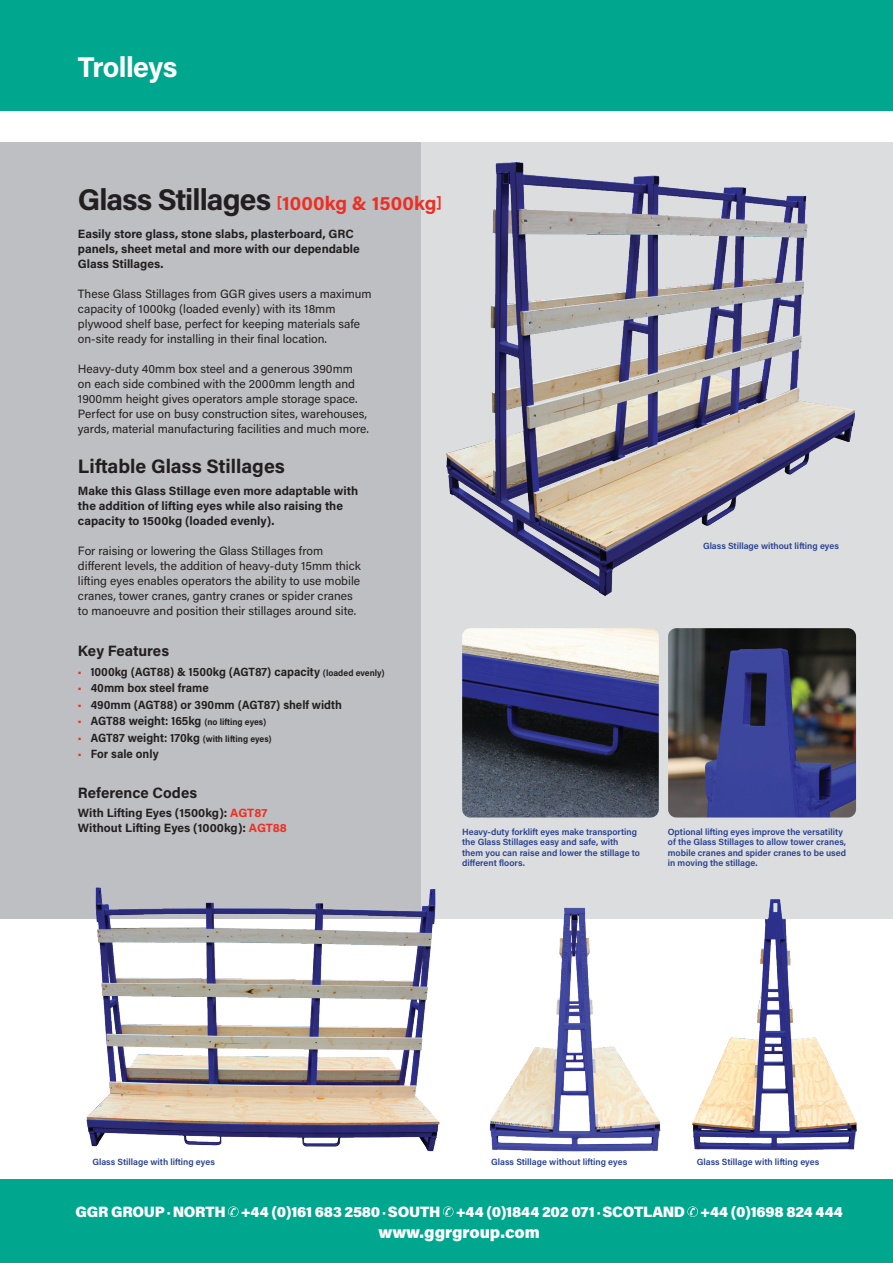
<style>
.page{position:relative;width:893px;height:1263px;background:#fff}
.page>*{position:absolute;margin:0;border:0;box-sizing:border-box;transform-origin:0 0}
.t1{font:700 30px "Acumin Pro";letter-spacing:-.03em;color:#231f20}
.t2{font:700 28.5px "Acumin Pro";letter-spacing:-.02em;color:#fff}
.t3{font:700 19.5px "Acumin Pro";color:#231f20}
.t4{font:900 16.5px "Acumin Pro";letter-spacing:-.005em;color:#fff}
.t5{font:900 15px "Acumin Pro";letter-spacing:-.02em;color:#fff}
.t6{font:700 15px "Acumin Pro";color:#231f20}
.t7{font:12px/15px "Acumin Pro";color:#231f20}
.t8{font:700 12px/15px "Acumin Pro";color:#231f20}
.t9{font:700 12px "Acumin Pro Semi Cond";color:#231f20}
.t10{font:600 9px/10.5px "Acumin Pro";color:#253f8e}
.s1{font-size:15px;color:#ee2e22}
.s2{font-size:19.5px;color:#ee2e22}
.s3{color:#ee2e22}
.s4{font-size:9px}
.s5{font-size:12px}
</style>
<div class="page">
<div style="left:0;top:142px;width:459px;height:776px;background:#bebfc2"></div>
<div style="left:459px;top:142px;width:434px;height:776px;background:#dcdddf"></div>
<div style="left:0;top:0;width:893px;height:111px;background:#00a78f"></div>
<div style="left:0;top:1179px;width:893px;height:84px;background:#00a78f"></div>
<svg style="left:228px;top:1206px;width:11px;height:11px"></svg>
<svg style="left:443px;top:1206px;width:10px;height:11px"></svg>
<svg style="left:687px;top:1206px;width:11px;height:11px"></svg>
<div style="left:421px;top:142px;width:67px;height:776px;background:#dcdddf"></div>
<img style="left:446px;top:163px;width:408px;height:432px">
<img style="left:79px;top:887px;width:367px;height:264px">
<img style="left:463px;top:629px;width:392px;height:187px">
<div style="left:453px;top:619px;width:215px;height:207px;border:9px solid #dcdddf;border-radius:13px"></div>
<div style="left:659px;top:619px;width:206px;height:207px;border:9px solid #dcdddf;border-radius:13px"></div>
<img style="left:473px;top:907px;width:203px;height:245px">
<img style="left:692px;top:899px;width:164px;height:250px">
<h2 class="t2" style="left:78px;top:47px;width:101px">Trolleys</h2>
<h1 class="t1" style="left:78px;top:178px;width:365px">Glass Stillages <span class="s1">[</span><span class="s2">1000kg &amp; 1500kg</span><span class="s1">]</span></h1>
<p class="t8" style="left:78px;top:226px;width:283px">Easily store glass, stone slabs, plasterboard, GRC panels, sheet metal and more with our dependable<br>Glass Stillages.</p>
<p class="t7" style="left:78px;top:286px;width:295px">These Glass Stillages from GGR gives users a maximum capacity of 1000kg (loaded evenly) with its 18mm plywood shelf base, perfect for keeping materials safe on-site ready for installing in their final location.</p>
<p class="t7" style="left:78px;top:361px;width:292px">Heavy-duty 40mm box steel and a generous 390mm on each side combined with the 2000mm length and 1900mm height gives operators ample storage space.<br>Perfect for use on busy construction sites, warehouses, yards, material manufacturing facilities and much more.</p>
<h3 class="t3" style="left:78px;top:453px;width:208px">Liftable Glass Stillages</h3>
<p class="t8" style="left:78px;top:483px;width:282px">Make this Glass Stillage even more adaptable with the addition of lifting eyes while also raising the capacity to 1500kg (loaded evenly).</p>
<p class="t7" style="left:78px;top:543px;width:284px">For raising or lowering the Glass Stillages from different levels, the addition of heavy-duty 15mm thick lifting eyes enables operators the ability to use mobile cranes, tower cranes, gantry cranes or spider cranes to manoeuvre and position their stillages around site.</p>
<p class="t6" style="left:78px;top:640px;width:93px">Key Features</p>
<p class="t9" style="left:78px;top:663px;width:308px"><span class="s3">•</span> 1000kg (AGT88) &amp; 1500kg (AGT87) capacity <span class="s4">(loaded evenly)</span></p>
<p class="t9" style="left:78px;top:679px;width:132px"><span class="s3">•</span> 40mm box steel frame</p>
<p class="t9" style="left:78px;top:696px;width:265px"><span class="s3">•</span> 490mm (AGT88) or 390mm (AGT87) shelf width</p>
<p class="t9" style="left:78px;top:712px;width:190px"><span class="s3">•</span> AGT88 weight: 165kg <span class="s4">(no lifting eyes)</span></p>
<p class="t9" style="left:78px;top:729px;width:195px"><span class="s3">•</span> AGT87 weight: 170kg <span class="s4">(with lifting eyes)</span></p>
<p class="t9" style="left:78px;top:745px;width:82px"><span class="s3">•</span> For sale only</p>
<p class="t6" style="left:78px;top:783px;width:121px">Reference Codes</p>
<p class="t8" style="left:78px;top:804px;width:211px">With Lifting Eyes (1500kg): <span class="s3">AGT87<br></span>Without Lifting Eyes (1000kg): <span class="s3">AGT88</span></p>
<p class="t10" style="left:703px;top:540px;width:137px">Glass Stillage without lifting eyes</p>
<p class="t10" style="left:462px;top:826px;width:179px">Heavy-duty forklift eyes make transporting the Glass Stillages easy and safe, with them you can raise and lower the stillage to different floors.</p>
<p class="t10" style="left:668px;top:826px;width:180px">Optional lifting eyes improve the versatility of the Glass Stillages to allow tower cranes, mobile cranes and spider cranes to be used in moving the stillage.</p>
<p class="t10" style="left:92px;top:1156px;width:124px">Glass Stillage with lifting eyes</p>
<p class="t10" style="left:491px;top:1156px;width:137px">Glass Stillage without lifting eyes</p>
<p class="t10" style="left:697px;top:1156px;width:124px">Glass Stillage with lifting eyes</p>
<p class="t5" style="left:76px;top:1201px;width:769px">GGR GROUP <span class="s5">·</span> NORTH +44 (0)161 683 2580 <span class="s5">·</span> SOUTH +44 (0)1844 202 071 <span class="s5">·</span> SCOTLAND +44 (0)1698 824 444</p>
<h3 class="t4" style="left:378px;top:1220px;width:163px">www.ggrgroup.com</h3>
</div>
